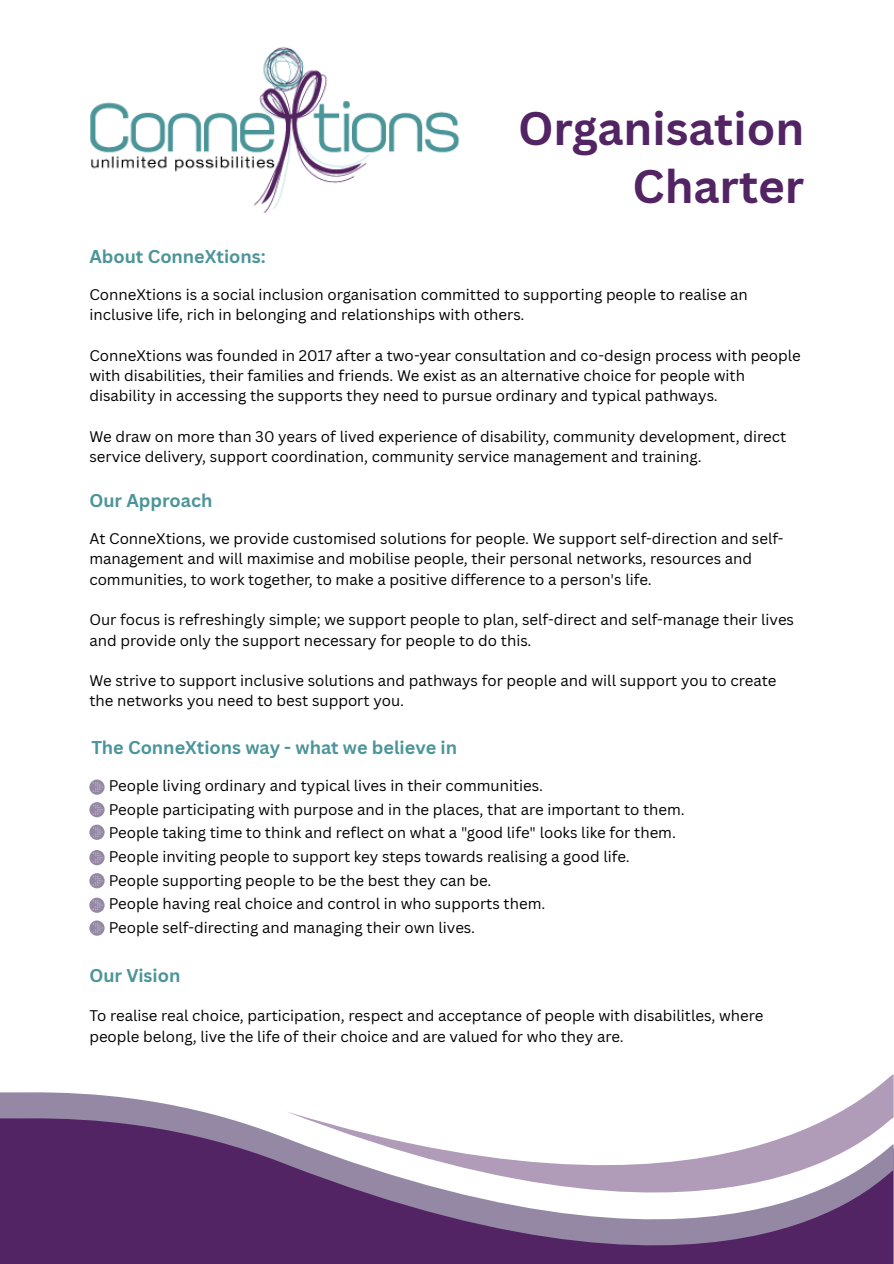
<style>
.page{position:relative;width:894px;height:1264px;background:#fff}
.page>*{position:absolute;margin:0;border:0;box-sizing:border-box;transform-origin:0 0}
.t1{font:700 45.75px/57.6px "Canva Sans";color:#522464;text-align:right}
.t2{font:700 18px "Canva Sans";color:#4b9599}
.t3{font:15px/20.2px "Canva Sans";color:#000}
</style>
<div class="page">
<svg style="left:0;top:1092px;width:286px;height:171px;background:#694479"></svg>
<svg style="left:286px;top:1074px;width:607px;height:189px"></svg>
<img style="left:90px;top:47px;width:370px;height:166px">
<svg style="left:89px;top:779px;width:16px;height:15px"></svg>
<svg style="left:93px;top:782px;width:10px;height:10px"></svg>
<svg style="left:89px;top:802px;width:16px;height:15px"></svg>
<svg style="left:93px;top:804px;width:10px;height:10px"></svg>
<svg style="left:89px;top:824px;width:16px;height:15px"></svg>
<svg style="left:93px;top:827px;width:10px;height:10px"></svg>
<svg style="left:89px;top:850px;width:16px;height:15px"></svg>
<svg style="left:93px;top:852px;width:10px;height:10px"></svg>
<svg style="left:89px;top:873px;width:16px;height:15px"></svg>
<svg style="left:93px;top:875px;width:10px;height:10px"></svg>
<svg style="left:89px;top:897px;width:16px;height:15px"></svg>
<svg style="left:93px;top:900px;width:10px;height:10px"></svg>
<svg style="left:89px;top:920px;width:16px;height:15px"></svg>
<svg style="left:93px;top:923px;width:10px;height:10px"></svg>
<p class="t1" style="left:518px;top:99px;width:288px">Organisation<br>Charter</p>
<h1 class="t2" style="left:89px;top:243px;width:178px">About ConneXtions:</h1>
<h2 class="t3" style="left:89px;top:284px;width:659px">ConneXtions is a social inclusion organisation committed to supporting people to realise an inclusive life, rich in belonging and relationships with others.</h2>
<p class="t3" style="left:89px;top:345px;width:712px">ConneXtions was founded in 2017 after a two-year consultation and co-design process with people with disabilities, their families and friends. We exist as an alternative choice for people with disability in accessing the supports they need to pursue ordinary and typical pathways.</p>
<p class="t3" style="left:89px;top:426px;width:698px">We draw on more than 30 years of lived experience of disability, community development, direct service delivery, support coordination, community service management and training.</p>
<p class="t2" style="left:89px;top:487px;width:124px">Our Approach</p>
<h2 class="t3" style="left:89px;top:528px;width:695px">At ConneXtions, we provide customised solutions for people. We support self-direction and self&shy;management and will maximise and mobilise people, their personal networks, resources and communities, to work together, to make a positive difference to a person's life.</h2>
<p class="t3" style="left:89px;top:609px;width:706px">Our focus is refreshingly simple; we support people to plan, self-direct and self-manage their lives and provide only the support necessary for people to do this.</p>
<p class="t3" style="left:89px;top:670px;width:688px">We strive to support inclusive solutions and pathways for people and will support you to create the networks you need to best support you.</p>
<p class="t2" style="left:91px;top:735px;width:367px">The ConneXtions way - what we believe in</p>
<h2 class="t3" style="left:109px;top:775px;width:435px">People living ordinary and typical lives in their communities.</h2>
<p class="t3" style="left:109px;top:798px;width:577px">People participating with purpose and in the places, that are important to them.</p>
<p class="t3" style="left:109px;top:822px;width:568px">People taking time to think and reflect on what a "good life" looks like for them.</p>
<p class="t3" style="left:109px;top:846px;width:522px">People inviting people to support key steps towards realising a good life.</p>
<p class="t3" style="left:109px;top:869px;width:384px">People supporting people to be the best they can be.</p>
<p class="t3" style="left:109px;top:893px;width:438px">People having real choice and control in who supports them.</p>
<p class="t3" style="left:109px;top:916px;width:368px">People self-directing and managing their own lives.</p>
<p class="t2" style="left:89px;top:963px;width:92px">Our Vision</p>
<p class="t3" style="left:89px;top:1005px;width:675px">To realise real choice, participation, respect and acceptance of people with disabilitles, where people belong, live the life of their choice and are valued for who they are.</p>
</div>
